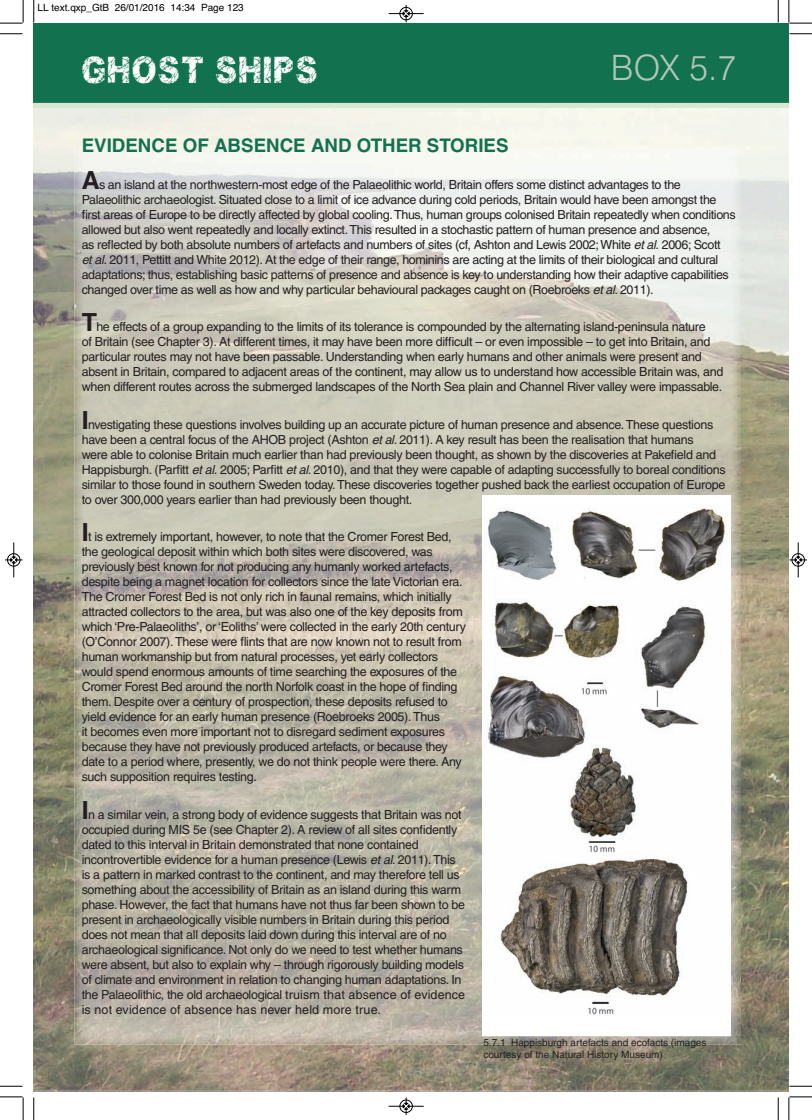
<style>
.page{position:relative;width:812px;height:1120px;background:#fff}
.page>*{position:absolute;margin:0;border:0;box-sizing:border-box;transform-origin:0 0}
.t1{font:35px "You Rook Marbelous";letter-spacing:.03em;color:#fff}
.t2{font:300 35px "Swiss 721 BT";color:#b3c5b8}
.t3{font:700 18.75px "Helvetica";color:#12724f}
.t4{font:12.5px/15px "Helvetica";letter-spacing:-.025em;color:#231f20}
.t5{font:10px/12px "Helvetica";color:#231f20}
.t6{font:10px "Helvetica";color:#000}
.s1{font-weight:700;font-size:25px}
.s2{font-style:italic}
</style>
<div class="page">
<img style="left:34px;top:108px;width:24px;height:982px">
<img style="left:58px;top:164px;width:44px;height:926px">
<img style="left:721px;top:164px;width:67px;height:926px">
<img style="left:102px;top:1044px;width:619px;height:46px">
<img style="left:58px;top:1090px;width:730px;height:2px">
<img style="left:74px;top:145px;width:622px;height:269px">
<img style="left:696px;top:145px;width:45px;height:899px">
<img style="left:74px;top:414px;width:444px;height:630px">
<img style="left:518px;top:1036px;width:179px;height:8px">
<div style="left:482px;top:495px;width:248px;height:541px;background:#fff"></div>
<img style="left:486px;top:508px;width:240px;height:507px">
<svg style="left:34px;top:23px;width:754px;height:85px;fill:#12724f"></svg>
<div style="left:613px;top:54px;width:123px;height:27px;background:#12724f"></div>
<svg style="left:33px;top:0;width:2px;height:23px"></svg>
<svg style="left:0;top:33px;width:22px;height:2px"></svg>
<svg style="left:777px;top:0;width:2px;height:23px"></svg>
<svg style="left:789px;top:33px;width:23px;height:2px"></svg>
<svg style="left:33px;top:1090px;width:25px;height:30px"></svg>
<svg style="left:0;top:1086px;width:22px;height:1px"></svg>
<svg style="left:777px;top:1097px;width:2px;height:23px"></svg>
<svg style="left:789px;top:1086px;width:23px;height:1px"></svg>
<svg style="left:0;top:0;width:24px;height:24px"></svg>
<svg style="left:788px;top:0;width:24px;height:24px"></svg>
<svg style="left:0;top:1096px;width:24px;height:24px"></svg>
<svg style="left:788px;top:1096px;width:24px;height:24px"></svg>
<div style="left:399px;top:7px;width:14px;height:13px;border:1px solid #fff;border-radius:50%"></div>
<hr style="left:388px;top:13px;width:35px;height:1px;background:#000">
<div style="left:400px;top:7px;width:12px;height:13px;border:1px solid #000;border-radius:50%"></div>
<svg style="left:403px;top:5px;width:6px;height:17px"></svg>
<div style="left:399px;top:1099px;width:14px;height:14px;border:1px solid #fff;border-radius:50%"></div>
<hr style="left:388px;top:1106px;width:35px;height:1px;background:#000">
<div style="left:400px;top:1100px;width:12px;height:13px;border:1px solid #000;border-radius:50%"></div>
<svg style="left:403px;top:1097px;width:6px;height:18px"></svg>
<div style="left:7px;top:553px;width:13px;height:14px;border:1px solid #fff;border-radius:50%"></div>
<hr style="left:14px;top:542px;width:1px;height:35px;background:#000">
<div style="left:7px;top:553px;width:13px;height:13px;border:1px solid #000;border-radius:50%"></div>
<svg style="left:5px;top:557px;width:17px;height:6px"></svg>
<div style="left:791px;top:553px;width:13px;height:14px;border:1px solid #fff;border-radius:50%"></div>
<hr style="left:798px;top:542px;width:1px;height:35px;background:#000">
<div style="left:791px;top:553px;width:13px;height:13px;border:1px solid #000;border-radius:50%"></div>
<svg style="left:789px;top:557px;width:18px;height:6px"></svg>
<p class="t6" style="left:38px;top:2px;width:208px">LL text.qxp_GtB 26/01/2016 14:34 Page 123</p>
<h1 class="t1" style="left:82px;top:46px;width:238px">GHOST SHIPS</h1>
<h1 class="t2" style="left:610px;top:46px;width:127px">BOX 5.7</h1>
<h2 class="t3" style="left:82px;top:138px;width:428px">EVIDENCE OF ABSENCE AND OTHER STORIES</h2>
<p class="t4" style="left:82px;top:178px;width:655px"><span class="s1">A</span>s an island at the northwestern-most edge of the Palaeolithic world, Britain offers some distinct advantages to the Palaeolithic archaeologist. Situated close to a limit of ice advance during cold periods, Britain would have been amongst the first areas of Europe to be directly affected by global cooling. Thus, human groups colonised Britain repeatedly when conditions allowed but also went repeatedly and locally extinct. This resulted in a stochastic pattern of human presence and absence,<br>as reflected by both absolute numbers of artefacts and numbers of sites (cf, Ashton and Lewis 2002; White <span class="s2">et al.</span> 2006; Scott<br><span class="s2">et al.</span> 2011, Pettitt and White 2012). At the edge of their range, hominins are acting at the limits of their biological and cultural adaptations; thus, establishing basic patterns of presence and absence is key to understanding how their adaptive capabilities changed over time as well as how and why particular behavioural packages caught on (Roebroeks <span class="s2">et al.</span> 2011).</p>
<p class="t4" style="left:82px;top:320px;width:643px"><span class="s1">T</span>he effects of a group expanding to the limits of its tolerance is compounded by the alternating island-peninsula nature<br>of Britain (see Chapter 3). At different times, it may have been more difficult – or even impossible – to get into Britain, and particular routes may not have been passable. Understanding when early humans and other animals were present and absent in Britain, compared to adjacent areas of the continent, may allow us to understand how accessible Britain was, and when different routes across the submerged landscapes of the North Sea plain and Channel River valley were impassable.</p>
<p class="t4" style="left:82px;top:418px;width:645px"><span class="s1">I</span>nvestigating these questions involves building up an accurate picture of human presence and absence. These questions have been a central focus of the AHOB project (Ashton <span class="s2">et al.</span> 2011). A key result has been the realisation that humans<br>were able to colonise Britain much earlier than had previously been thought, as shown by the discoveries at Pakefield and Happisburgh. (Parfitt <span class="s2">et al.</span> 2005; Parfitt <span class="s2">et al.</span> 2010), and that they were capable of adapting successfully to boreal conditions similar to those found in southern Sweden today. These discoveries together pushed back the earliest occupation of Europe to over 300,000 years earlier than had previously been thought.</p>
<p class="t4" style="left:82px;top:530px;width:386px"><span class="s1">I</span>t is extremely important, however, to note that the Cromer Forest Bed, the geological deposit within which both sites were discovered, was previously best known for not producing any humanly worked artefacts, despite being a magnet location for collectors since the late Victorian era.<br>The Cromer Forest Bed is not only rich in faunal remains, which initially attracted collectors to the area, but was also one of the key deposits from which ‘Pre-Palaeoliths’, or ‘Eoliths’ were collected in the early 20th century (O’Connor 2007). These were flints that are now known not to result from human workmanship but from natural processes, yet early collectors would spend enormous amounts of time searching the exposures of the Cromer Forest Bed around the north Norfolk coast in the hope of finding them. Despite over a century of prospection, these deposits refused to yield evidence for an early human presence (Roebroeks 2005). Thus<br>it becomes even more important not to disregard sediment exposures because they have not previously produced artefacts, or because they date to a period where, presently, we do not think people were there. Any such supposition requires testing.</p>
<p class="t4" style="left:82px;top:808px;width:385px"><span class="s1">I</span>n a similar vein, a strong body of evidence suggests that Britain was not occupied during MIS 5e (see Chapter 2). A review of all sites confidently dated to this interval in Britain demonstrated that none contained incontrovertible evidence for a human presence (Lewis <span class="s2">et al</span>. 2011). This is a pattern in marked contrast to the continent, and may therefore tell us something about the accessibility of Britain as an island during this warm phase. However, the fact that humans have not thus far been shown to be present in archaeologically visible numbers in Britain during this period does not mean that all deposits laid down during this interval are of no archaeological significance. Not only do we need to test whether humans were absent, but also to explain why – through rigorously building models of climate and environment in relation to changing human adaptations. In the Palaeolithic, the old archaeological truism that absence of evidence is not evidence of absence has never held more true.</p>
<p class="t5" style="left:483px;top:1037px;width:225px">5.7.1 Happisburgh artefacts and ecofacts (images courtesy of the Natural History Museum)</p>
</div>
